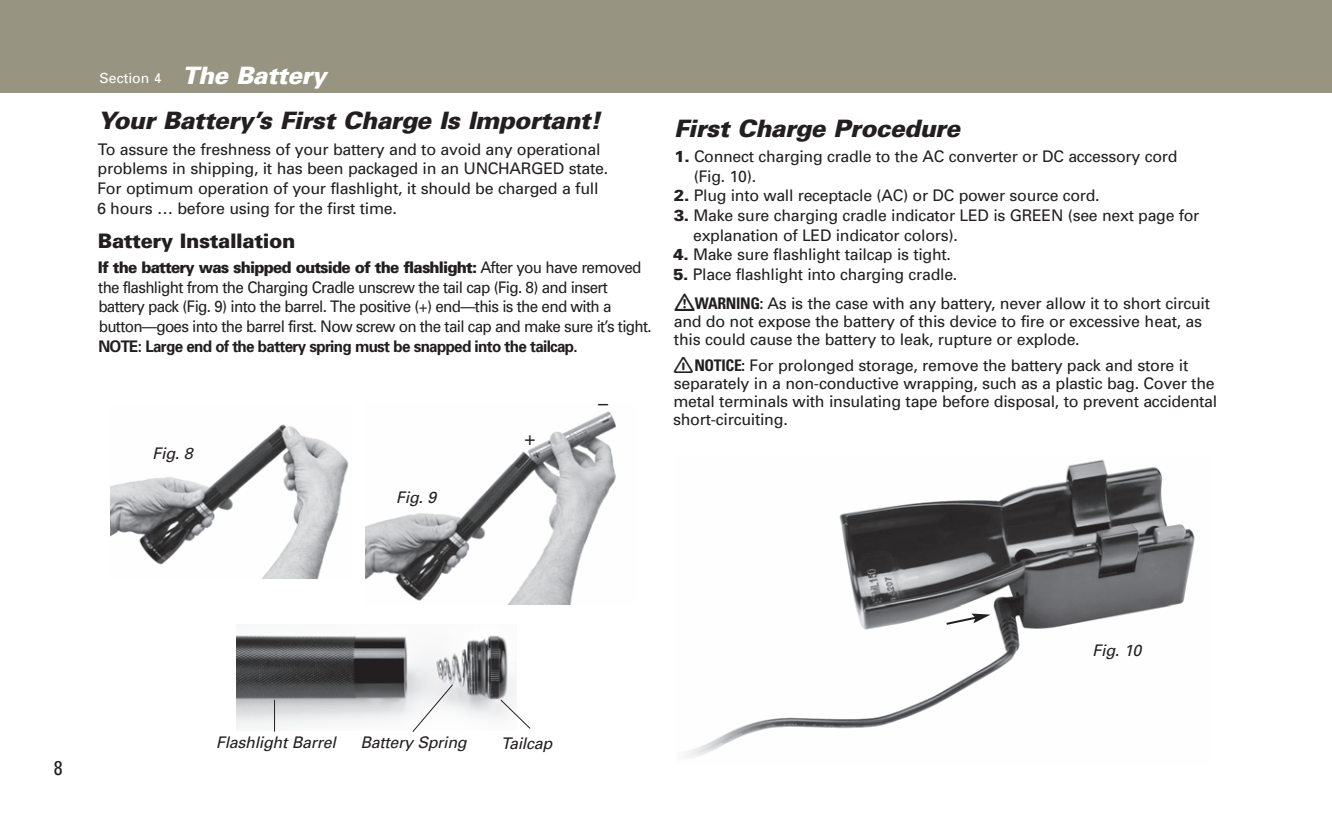
<style>
.page{position:relative;width:1332px;height:828px;background:#fff}
.page>*{position:absolute;margin:0;border:0;box-sizing:border-box;transform-origin:0 0}
.t1{font:italic 900 24px "Univers";letter-spacing:-.02em;color:#231f20}
.t2{font:italic 900 24px "Univers";letter-spacing:-.02em;color:#fff}
.t3{font:900 20px "Univers";letter-spacing:-.02em;color:#231f20}
.t4{font:20px "Univers";color:#231f20}
.t5{font:condensed 20px "Univers";color:#231f20}
.t6{font:16px/19.6px "Univers";letter-spacing:-.015em;color:#231f20}
.t7{font:16px/19.6px "Univers";letter-spacing:-.045em;color:#231f20;scale:.95 1}
.t8{font:700 16px "Univers";letter-spacing:-.045em;color:#231f20;scale:.95 1}
.t9{font:italic 16px "Univers";letter-spacing:-.015em;color:#231f20}
.s1{font-weight:400;font-style:normal;font-size:14px}
.s2{font-weight:900}
.s3{font-weight:700;font-stretch:condensed}
</style>
<div class="page">
<div style="left:0;top:0;width:1314px;height:92px;background:#979481"></div>
<div style="left:1314px;top:0;width:18px;height:92px;background:#979481"></div>
<img style="left:237px;top:635px;width:280px;height:96px">
<svg style="left:499px;top:699px;width:32px;height:31px"></svg>
<svg style="left:411px;top:683px;width:43px;height:49px"></svg>
<hr style="left:274px;top:700px;width:1px;height:32px;background:#231f20">
<img style="left:111px;top:424px;width:238px;height:154px">
<img style="left:365px;top:411px;width:251px;height:193px">
<img style="left:685px;top:459px;width:510px;height:299px">
<svg style="left:944px;top:614px;width:47px;height:12px"></svg>
<h1 class="t2" style="left:100px;top:67px;width:228px"><span class="s1">Section 4</span> The Battery</h1>
<h1 class="t1" style="left:98px;top:112px;width:504px">Your Battery’s First Charge Is Important!</h1>
<p class="t6" style="left:97px;top:141px;width:513px">To assure the freshness of your battery and to avoid any operational problems in shipping, it has been packaged in an UNCHARGED state.<br>For optimum operation of your flashlight, it should be charged a full 6 hours … before using for the first time.</p>
<p class="t3" style="left:98px;top:233px;width:199px">Battery Installation</p>
<p class="t7" style="left:98px;top:259px;width:584px"><span class="s2">If the battery was shipped outside of the flashlight:</span> After you have removed the flashlight from the Charging Cradle unscrew the tail cap (Fig. 8) and insert battery pack (Fig. 9) into the barrel. The positive (+) end—this is the end with a button—goes into the barrel first. Now screw on the tail cap and make sure it’s tight.</p>
<p class="t8" style="left:98px;top:340px;width:506px">NOTE: Large end of the battery spring must be snapped into the tailcap.</p>
<p class="t9" style="left:153px;top:448px;width:42px">Fig. 8</p>
<p class="t9" style="left:396px;top:491px;width:42px">Fig. 9</p>
<p class="t4" style="left:524px;top:430px;width:13px">+</p>
<p class="t4" style="left:598px;top:396px;width:11px">–</p>
<h1 class="t1" style="left:674px;top:119px;width:288px">First Charge Procedure</h1>
<p class="t6" style="left:694px;top:148px;width:485px;text-indent:-20px"><span class="s2">1.</span> Connect charging cradle to the AC converter or DC accessory cord (Fig. 10).</p>
<p class="t6" style="left:674px;top:187px;width:427px"><span class="s2">2.</span> Plug into wall receptacle (AC) or DC power source cord.</p>
<p class="t6" style="left:693px;top:207px;width:508px;text-indent:-19px"><span class="s2">3.</span> Make sure charging cradle indicator LED is GREEN (see next page for explanation of LED indicator colors).</p>
<p class="t6" style="left:673px;top:246px;width:279px"><span class="s2">4.</span> Make sure flashlight tailcap is tight.</p>
<p class="t6" style="left:695px;top:261px;width:517px;line-height:29.6px;text-indent:-22px"><span class="s2">5.</span> Place flashlight into charging cradle.<br><span class="s3">WARNING:</span> As is the case with any battery, never allow it to short circuit</p>
<p class="t6" style="left:674px;top:314px;width:530px;line-height:18px">and do not expose the battery of this device to fire or excessive heat, as this could cause the battery to leak, rupture or explode.</p>
<p class="t6" style="left:673px;top:358px;width:546px;line-height:18px;text-indent:21px"><span class="s3">NOTICE:</span> For prolonged storage, remove the battery pack and store it separately in a non-conductive wrapping, such as a plastic bag. Cover the metal terminals with insulating tape before disposal, to prevent accidental short-circuiting.</p>
<p class="t5" style="left:54px;top:760px;width:10px">8</p>
<p class="t9" style="left:216px;top:736px;width:121px">Flashlight Barrel</p>
<p class="t9" style="left:360px;top:736px;width:108px">Battery Spring</p>
<p class="t9" style="left:501px;top:737px;width:52px">Tailcap</p>
<p class="t9" style="left:1093px;top:644px;width:50px">Fig. 10</p>
</div>
